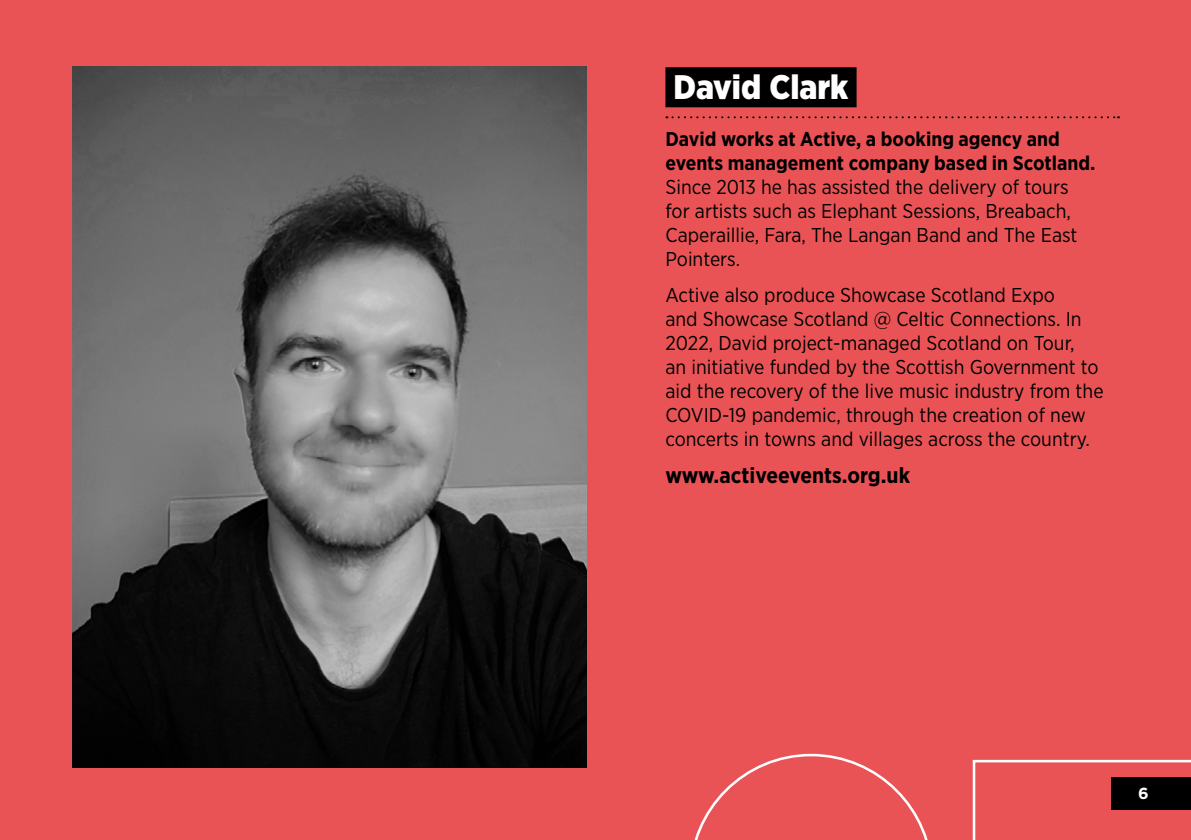
<style>
.page{position:relative;width:1191px;height:840px;background:#fff}
.page>*{position:absolute;margin:0;border:0;box-sizing:border-box;transform-origin:0 0}
.t1{font:900 34px "Gotham Narrow";color:#fff}
.t2{font:700 22px "Gotham Narrow";color:#000}
.t3{font:20px/24px "Gotham Narrow";color:#000}
.t4{font:700 20px/24px "Gotham Narrow";color:#000}
.t5{font:700 16px "Gotham";color:#fff}
</style>
<div class="page">
<div style="left:0;top:0;width:1191px;height:839px;background:#ea5355"></div>
<svg style="left:972px;top:759px;width:219px;height:80px"></svg>
<svg style="left:695px;top:753px;width:233px;height:86px"></svg>
<svg style="left:666px;top:116px;width:453px;height:2px"></svg>
<div style="left:665px;top:67px;width:191px;height:40px;background:#000"></div>
<img style="left:72px;top:67px;width:515px;height:700px">
<h1 class="t1" style="left:673px;top:65px;width:176px">David Clark</h1>
<p class="t4" style="left:665px;top:127px;width:432px">David works at Active, a booking agency and events management company based in Scotland.</p>
<p class="t3" style="left:665px;top:174px;width:413px">Since 2013 he has assisted the delivery of tours for artists such as Elephant Sessions, Breabach, Caperaillie, Fara, The Langan Band and The East Pointers.</p>
<p class="t3" style="left:665px;top:282px;width:439px">Active also produce Showcase Scotland Expo<br>and Showcase Scotland @ Celtic Connections. In 2022, David project-managed Scotland on Tour,<br>an initiative funded by the Scottish Government to aid the recovery of the live music industry from the COVID-19 pandemic, through the creation of new concerts in towns and villages across the country.</p>
<p class="t2" style="left:665px;top:461px;width:246px">www.activeevents.org.uk</p>
<p class="t5" style="left:1138px;top:782px;width:12px">6</p>
</div>
